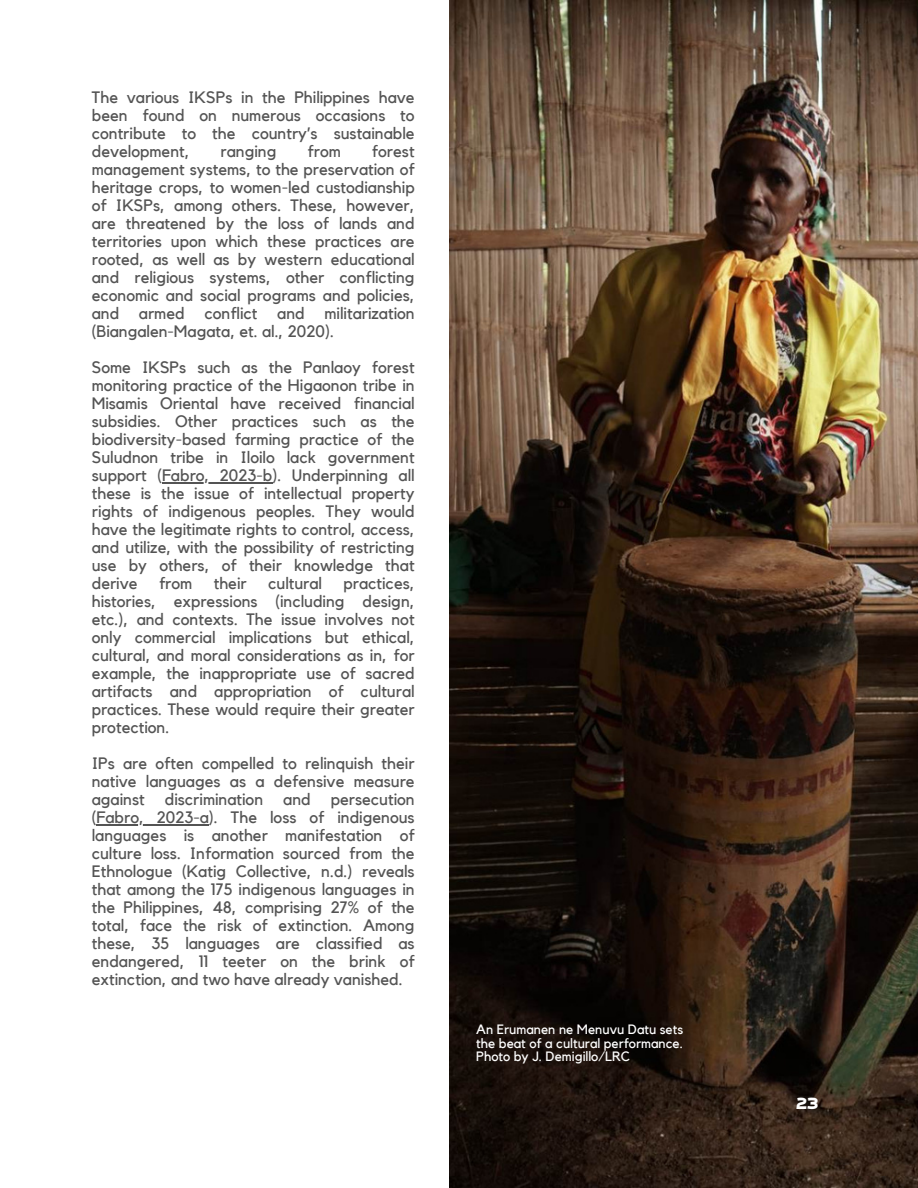
<style>
.page{position:relative;width:918px;height:1188px;background:#fff}
.page>*{position:absolute;margin:0;border:0;box-sizing:border-box;transform-origin:0 0}
.t1{font:16.5px/18px "Kollektif";color:#545454;text-align:justify}
.t2{font:900 16.5px "Brinnan";color:#fff}
.t3{font:13.5px/13.5px "Kollektif";color:#fff;text-align:justify}
</style>
<div class="page">
<img style="left:449px;top:0;width:469px;height:1188px">
<hr style="left:162px;top:482px;width:111px;height:1px;background:#545454">
<hr style="left:96px;top:824px;width:113px;height:1px;background:#545454">
<p class="t1" style="left:92px;top:89px;width:324px">The various IKSPs in the Philippines have been found on numerous occasions to contribute to the country’s sustainable development,</p>
<p class="t1" style="left:92px;top:143px;width:324px;text-indent:280px">forest management systems, to the preservation of heritage crops, to women-led custodianship of IKSPs, among others. These, however, are threatened by the loss of lands and territories upon which these practices are rooted, as well as by western educational and religious systems, other conflicting economic and social programs and policies, and armed conflict and militarization (Biangalen-Magata, et. al., 2020).</p>
<p class="t1" style="left:92px;top:359px;width:324px">Some IKSPs such as the Panlaoy forest monitoring practice of the Higaonon tribe in Misamis Oriental have received financial subsidies. Other practices such as the biodiversity-based farming practice of the Suludnon tribe in Iloilo lack government support (Fabro, 2023-b). Underpinning all these is the issue of intellectual property rights of indigenous peoples. They would have the legitimate rights to control, access, and utilize, with the possibility of restricting use by others, of their knowledge that derive</p>
<p class="t1" style="left:221px;top:143px;width:57px">ranging</p>
<p class="t1" style="left:308px;top:143px;width:35px">from</p>
<p class="t1" style="left:159px;top:575px;width:35px">from</p>
<p class="t1" style="left:214px;top:575px;width:35px">their</p>
<p class="t1" style="left:268px;top:575px;width:56px">cultural</p>
<p class="t1" style="left:92px;top:575px;width:324px;text-indent:252px">practices, histories, expressions (including design, etc.), and contexts. The issue involves not only commercial implications but ethical, cultural, and moral considerations as in, for example, the inappropriate use of sacred artifacts and appropriation of cultural practices. These would require their greater protection.</p>
<p class="t1" style="left:92px;top:755px;width:324px">IPs are often compelled to relinquish their native languages as a defensive measure against discrimination and persecution (Fabro, 2023-a). The loss of indigenous languages is another manifestation of culture loss. Information sourced from the Ethnologue (Katig Collective, n.d.) reveals that among the 175 indigenous languages in the Philippines, 48, comprising 27% of the total, face the risk of extinction. Among these, 35 languages are classified as endangered, 11 teeter on the brink of extinction, and two have already vanished.</p>
<p class="t3" style="left:476px;top:1023px;width:209px">An Erumanen ne Menuvu Datu sets the beat of a cultural performance.<br>Photo by J. Demigillo/LRC</p>
<p class="t2" style="left:796px;top:1095px;width:23px">23</p>
</div>
